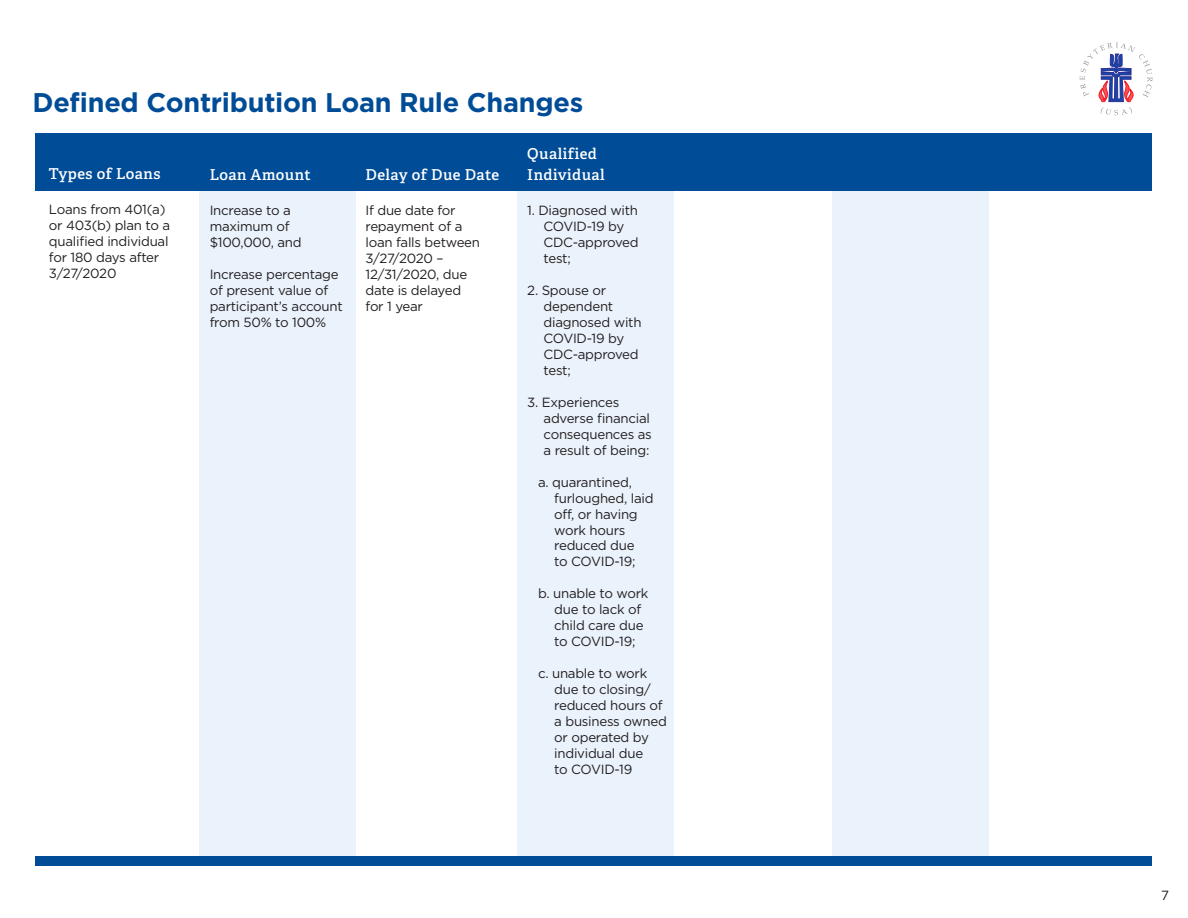
<style>
.page{position:relative;width:1188px;height:918px;background:#fff}
.page>*{position:absolute;margin:0;border:0;box-sizing:border-box;transform-origin:0 0}
.t1{font:700 27px "Gotham";letter-spacing:-.01em;color:#004c97}
.t2{font:15px/20.7px "Adelle PE Sb";letter-spacing:.03em;color:#fff}
.t3{font:13.35px/15.9px "Gotham";letter-spacing:-.02em;color:#231f20}
</style>
<div class="page">
<div style="left:199px;top:189px;width:157px;height:668px;background:#eaf2fb"></div>
<div style="left:517px;top:189px;width:156px;height:668px;background:#eaf2fb"></div>
<div style="left:832px;top:189px;width:157px;height:668px;background:#eaf2fb"></div>
<div style="left:36px;top:134px;width:1116px;height:57px;background:#004c97"></div>
<div style="left:36px;top:856px;width:1116px;height:10px;background:#004c97"></div>
<svg style="left:1080px;top:42px;width:72px;height:73px"></svg>
<p class="t1" style="left:33px;top:87px;width:552px">Defined Contribution Loan Rule Changes</p>
<p class="t2" style="left:49px;top:163px;width:113px">Types of Loans</p>
<p class="t3" style="left:49px;top:202px;width:123px">Loans from 401(a) or 403(b) plan to a qualified individual for 180 days after<br>3/27/2020</p>
<p class="t2" style="left:210px;top:164px;width:103px">Loan Amount</p>
<p class="t3" style="left:210px;top:202px;width:93px">Increase to a maximum of $100,000, and</p>
<p class="t3" style="left:210px;top:266px;width:135px">Increase percentage of present value of participant’s account from 50% to 100%</p>
<p class="t2" style="left:366px;top:164px;width:135px">Delay of Due Date</p>
<p class="t3" style="left:366px;top:202px;width:116px">If due date for repayment of a loan falls between<br>3/27/2020 –<br>12/31/2020, due date is delayed for 1 year</p>
<p class="t2" style="left:527px;top:143px;width:79px">Qualified<br>Individual</p>
<p class="t3" style="left:544px;top:202px;width:97px;text-indent:-16px">1. Diagnosed with<br>COVID-19 by<br>CDC-approved test;</p>
<p class="t3" style="left:544px;top:282px;width:100px;text-indent:-16px">2. Spouse or dependent diagnosed with<br>COVID-19 by<br>CDC-approved test;</p>
<p class="t3" style="left:544px;top:394px;width:110px;text-indent:-16px">3. Experiences adverse financial consequences as a result of being:</p>
<p class="t3" style="left:554px;top:474px;width:101px;text-indent:-16px">a. quarantined, furloughed, laid off, or having work hours reduced due<br>to COVID-19;</p>
<p class="t3" style="left:554px;top:585px;width:96px;text-indent:-16px">b. unable to work due to lack of child care due to COVID-19;</p>
<p class="t3" style="left:554px;top:665px;width:114px;text-indent:-16px">c. unable to work due to closing/ reduced hours of a business owned or operated by individual due<br>to COVID-19</p>
<p class="t3" style="left:1161px;top:887px;width:9px">7</p>
</div>
